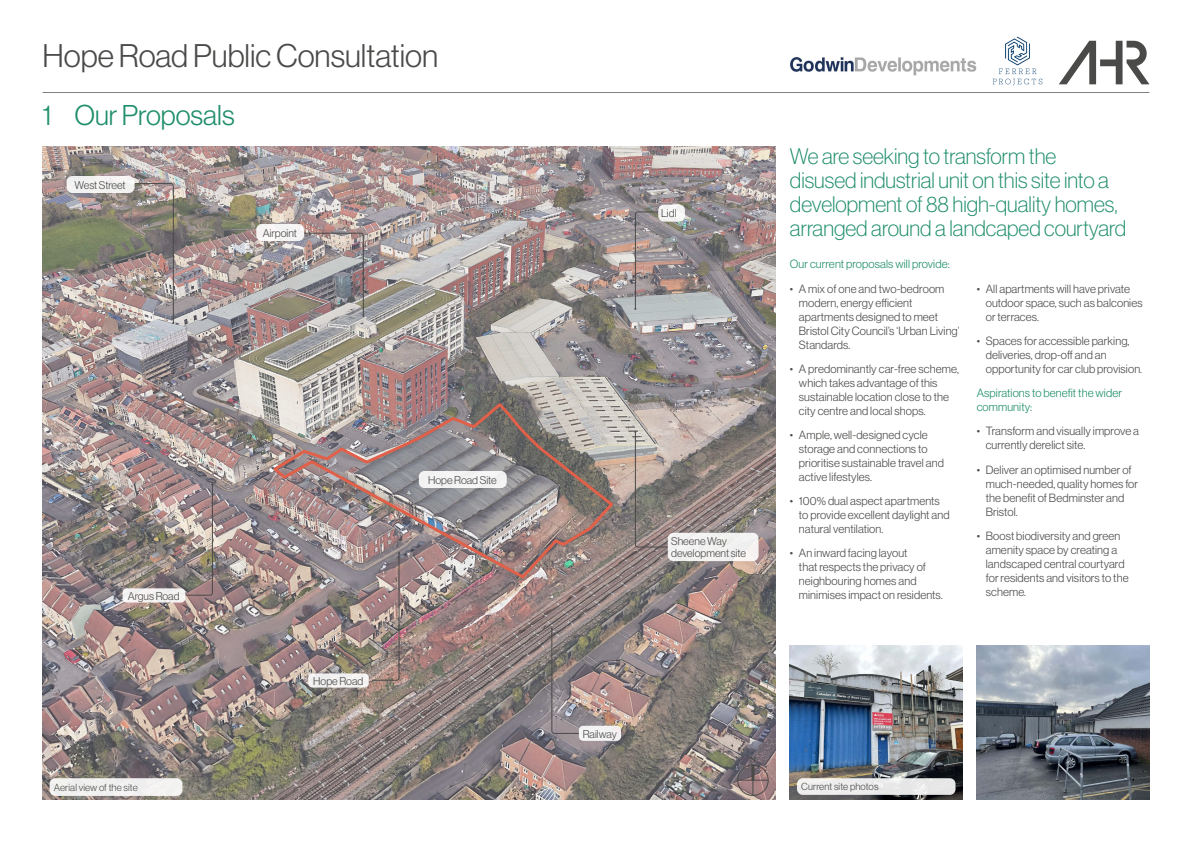
<style>
.page{position:relative;width:1192px;height:842px;background:#fff}
.page>*{position:absolute;margin:0;border:0;box-sizing:border-box;transform-origin:0 0}
.t1{font:32px "N Haas Grotesk DS Pro 45 Lt";color:#4a4a49}
.t2{font:28px "N Haas Grotesk DS Pro 45 Lt";color:#1f8e6c}
.t3{font:22px/24px "N Haas Grotesk DS Pro 35 X Lt";color:#1f8e6c}
.t4{font:11.65px/14px "N Haas Grotesk DS Pro 45 Lt";letter-spacing:.01em;color:#4a4a49}
.t5{font:11.65px/14px "N Haas Grotesk DS Pro 45 Lt";letter-spacing:.01em;color:#1f8e6c}
.t6{font:11px/12px "N Haas Grotesk DS Pro 45 Lt";color:#4a4a49}
.t7{font:10px "N Haas Grotesk DS Pro 45 Lt";letter-spacing:.01em;color:#4a4a49}
</style>
<div class="page">
<img style="left:43px;top:147px;width:733px;height:652px">
<img style="left:790px;top:646px;width:173px;height:153px">
<img style="left:977px;top:646px;width:172px;height:153px">
<hr style="left:43px;top:92px;width:1106px;height:1px;background:#4a4a49">
<div style="left:797px;top:778px;width:159px;height:17px;background:#ededed;border-radius:6px"></div>
<div style="left:50px;top:778px;width:133px;height:18px;background:#f2f1f0;border-radius:6px"></div>
<img style="left:134px;top:183px;width:40px;height:141px">
<svg style="left:304px;top:233px;width:60px;height:84px;background:#9d9698"></svg>
<svg style="left:634px;top:211px;width:25px;height:99px;background:#9f9595"></svg>
<svg style="left:551px;top:627px;width:28px;height:107px;background:#8b8384"></svg>
<svg style="left:634px;top:431px;width:34px;height:116px;background:#9f958e"></svg>
<div style="left:256px;top:224px;width:48px;height:17px;background:#f6f4f4;border-radius:6px"></div>
<div style="left:658px;top:205px;width:27px;height:17px;background:#f4f4f4;border-radius:6px"></div>
<div style="left:579px;top:726px;width:42px;height:15px;background:#f4f3f3;border-radius:4px"></div>
<div style="left:67px;top:176px;width:68px;height:17px;background:#f3f2f2;border-radius:6px"></div>
<svg style="left:371px;top:582px;width:29px;height:99px;background:#a08a86"></svg>
<svg style="left:185px;top:483px;width:28px;height:113px;background:#9f908b"></svg>
<div style="left:308px;top:673px;width:61px;height:15px;background:#f1f0f0;border-radius:4px"></div>
<div style="left:123px;top:588px;width:62px;height:14px;background:#f4f2f1;border-radius:4px"></div>
<img style="left:270px;top:405px;width:345px;height:177px">
<div style="left:419px;top:471px;width:88px;height:17px;background:#f3f3f4;border-radius:6px"></div>
<div style="left:668px;top:533px;width:91px;height:28px;background:#f3f2f2;border-radius:6px"></div>
<div style="left:737px;top:764px;width:32px;height:32px;border:1px solid #4a4a49;border-radius:50%"></div>
<svg style="left:750px;top:756px;width:6px;height:6px"></svg>
<svg style="left:753px;top:781px;width:1px;height:14px"></svg>
<hr style="left:738px;top:780px;width:30px;height:1px;background:#4a4a49">
<hr style="left:751px;top:765px;width:3px;height:15px;background:#4a4a49">
<svg style="left:1059px;top:41px;width:90px;height:43px"></svg>
<img style="left:790px;top:57px;width:187px;height:19px">
<img style="left:992px;top:36px;width:51px;height:50px">
<h1 class="t1" style="left:43px;top:38px;width:397px">Hope Road Public Consultation</h1>
<h2 class="t2" style="left:43px;top:99px;width:11px">1</h2>
<h2 class="t2" style="left:74px;top:99px;width:162px">Our Proposals</h2>
<p class="t6" style="left:75px;top:179px;width:53px">West Street</p>
<p class="t6" style="left:263px;top:227px;width:36px">Airpoint</p>
<p class="t6" style="left:128px;top:590px;width:53px">Argus Road</p>
<p class="t6" style="left:428px;top:474px;width:70px">Hope Road Site</p>
<p class="t6" style="left:313px;top:675px;width:52px">Hope Road</p>
<p class="t6" style="left:661px;top:207px;width:17px">Lidl</p>
<p class="t6" style="left:671px;top:535px;width:77px">Sheene Way development site</p>
<h3 class="t3" style="left:790px;top:144px;width:338px">We are seeking to transform the disused industrial unit on this site into a development of 88 high-quality homes, arranged around a landcaped courtyard</h3>
<p class="t5" style="left:790px;top:257px;width:161px">Our current proposals will provide:</p>
<p class="t4" style="left:799px;top:281px;width:162px;text-indent:-9px">• A mix of one and two-bedroom modern, energy efficient apartments designed to meet<br>Bristol City Council’s ‘Urban Living’<br>Standards.</p>
<p class="t4" style="left:799px;top:362px;width:161px;text-indent:-9px">• A predominantly car-free scheme, which takes advantage of this sustainable location close to the city centre and local shops.</p>
<p class="t4" style="left:799px;top:428px;width:146px;text-indent:-9px">• Ample, well-designed cycle storage and connections to prioritise sustainable travel and active lifestyles.</p>
<p class="t4" style="left:799px;top:494px;width:152px;text-indent:-9px">• 100% dual aspect apartments to provide excellent daylight and natural ventilation.</p>
<p class="t4" style="left:799px;top:546px;width:145px;text-indent:-9px">• An inward facing layout<br>that respects the privacy of neighbouring homes and minimises impact on residents.</p>
<p class="t4" style="left:986px;top:282px;width:158px;text-indent:-9px">• All apartments will have private outdoor space, such as balconies or terraces.</p>
<p class="t4" style="left:986px;top:334px;width:158px;text-indent:-9px">• Spaces for accessible parking, deliveries, drop-off and an opportunity for car club provision.</p>
<p class="t5" style="left:977px;top:386px;width:147px">Aspirations to benefit the wider community:</p>
<p class="t4" style="left:986px;top:424px;width:155px;text-indent:-9px">• Transform and visually improve a currently derelict site.</p>
<p class="t4" style="left:986px;top:462px;width:154px;text-indent:-9px">• Deliver an optimised number of much-needed, quality homes for the benefit of Bedminster and<br>Bristol.</p>
<p class="t4" style="left:986px;top:529px;width:144px;text-indent:-9px">• Boost biodiversity and green amenity space by creating a landscaped central courtyard for residents and visitors to the scheme.</p>
<p class="t6" style="left:583px;top:728px;width:36px">Railway</p>
<p class="t7" style="left:54px;top:782px;width:85px">Aerial view of the site</p>
<p class="t7" style="left:801px;top:781px;width:79px">Current site photos</p>
</div>
